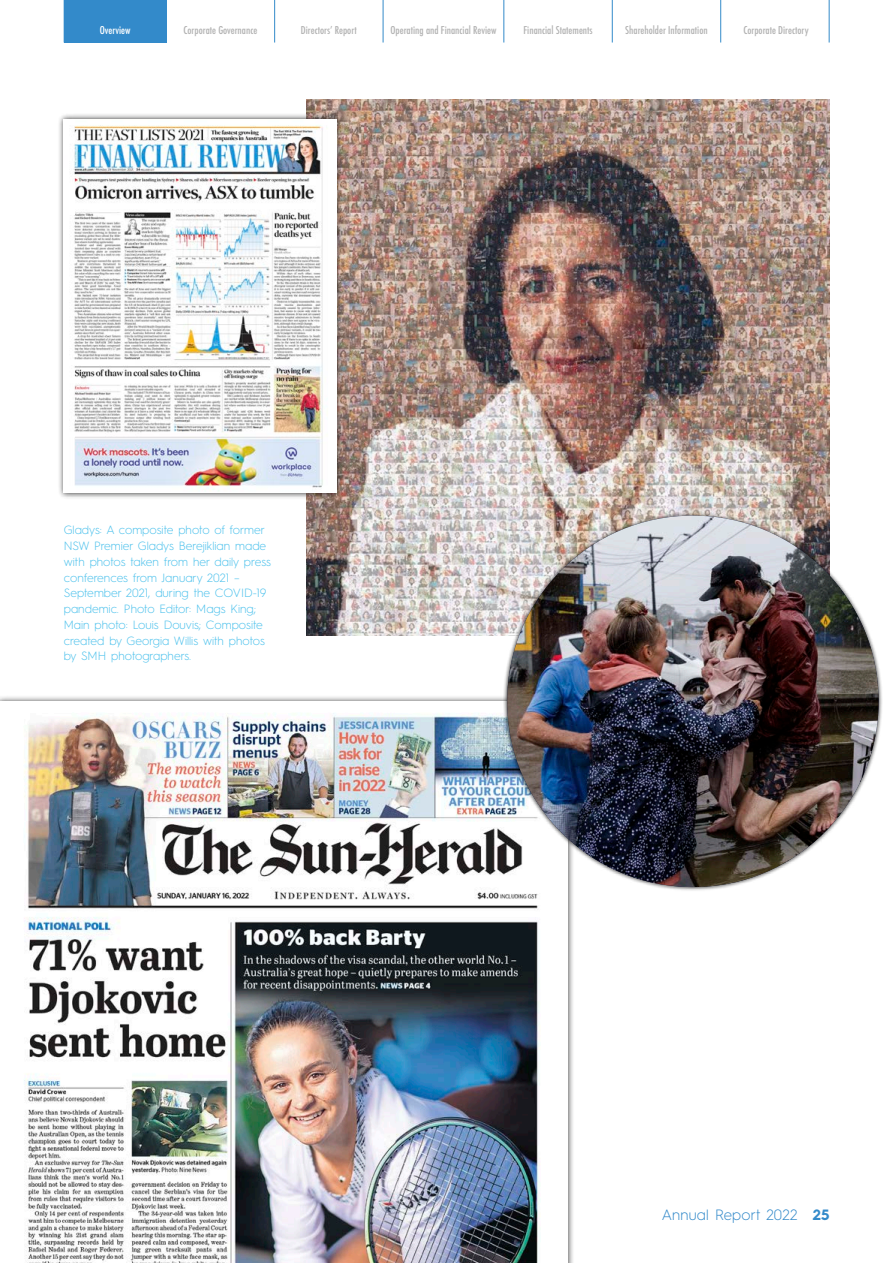
<style>
.page{position:relative;width:893px;height:1263px;background:#fff}
.page>*{position:absolute;margin:0;border:0;box-sizing:border-box;transform-origin:0 0}
.t1{font:300 15px "Hurme Geometric Sans 3";letter-spacing:.01em;color:#338aca}
.t2{font:300 12px/15.8px "Hurme Geometric Sans 3";color:#4cc1ec}
.t3{font:500 condensed 10.5px "Futura";color:#b2b2b2}
.t4{font:500 condensed 10.5px "Futura";color:#fff}
.s1{font-weight:700}
</style>
<div class="page">
<img style="left:24px;top:713px;width:516px;height:550px">
<img style="left:306px;top:99px;width:523px;height:536px">
<div style="left:503px;top:512px;width:380px;height:379px;background:#000;opacity:.75"></div>
<img style="left:507px;top:516px;width:372px;height:371px;border-radius:186px">
<div style="left:57px;top:113px;width:286px;height:386px;background:#000;opacity:.75"></div>
<img style="left:64px;top:119px;width:273px;height:374px">
<div style="left:64px;top:0;width:102px;height:43px;background:#338aca"></div>
<hr style="left:612px;top:0;width:1px;height:43px;background:#338aca">
<hr style="left:720px;top:0;width:1px;height:43px;background:#338aca">
<hr style="left:829px;top:0;width:1px;height:43px;background:#338aca">
<hr style="left:503px;top:0;width:1px;height:43px;background:#338aca">
<hr style="left:166px;top:0;width:1px;height:43px;background:#338aca">
<hr style="left:274px;top:0;width:1px;height:43px;background:#338aca">
<hr style="left:383px;top:0;width:1px;height:43px;background:#338aca">
<p class="t4" style="left:100px;top:23px;width:32px">Overview</p>
<p class="t3" style="left:184px;top:23px;width:75px">Corporate Governance</p>
<p class="t3" style="left:301px;top:23px;width:57px">Directors’ Report</p>
<p class="t3" style="left:391px;top:23px;width:107px">Operating and Financial Review</p>
<p class="t3" style="left:523px;top:23px;width:71px">Financial Statements</p>
<p class="t3" style="left:625px;top:23px;width:84px">Shareholder Information</p>
<p class="t3" style="left:743px;top:23px;width:67px">Corporate Directory</p>
<p class="t2" style="left:64px;top:521px;width:209px">Gladys: A composite photo of former NSW Premier Gladys Berejiklian made with photos taken from her daily press conferences from January 2021 – September 2021, during the COVID-19 pandemic. Photo Editor: Mags King; Main photo: Louis Douvis; Composite created by Georgia Willis with photos by SMH photographers.</p>
<p class="t1" style="left:662px;top:1204px;width:169px">Annual Report 2022 <span class="s1">25</span></p>
</div>
